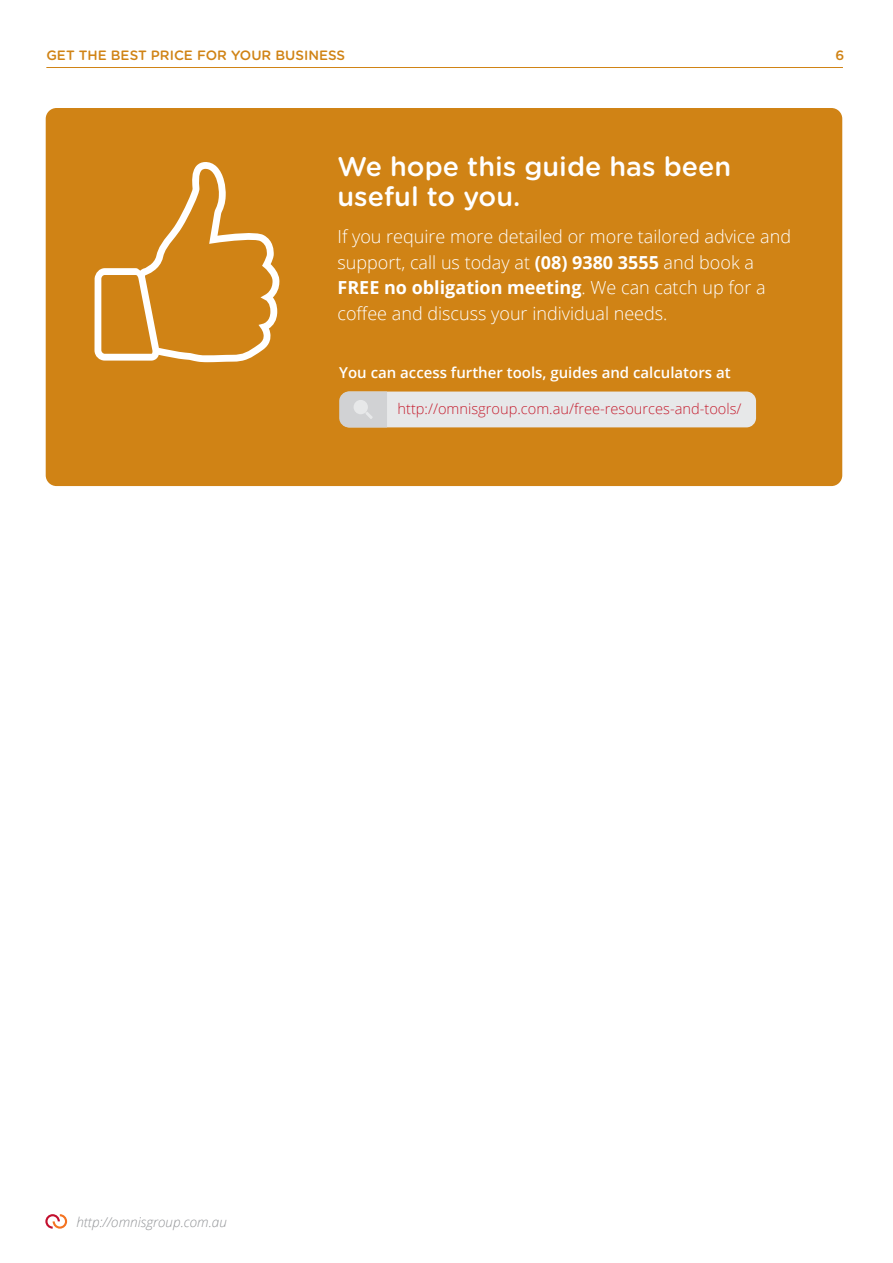
<style>
.page{position:relative;width:893px;height:1263px;background:#fff}
.page>*{position:absolute;margin:0;border:0;box-sizing:border-box;transform-origin:0 0}
.t1{font:500 27px/30px "Gotham Rounded";color:#fff}
.t2{font:300 18px/25.5px "Open Sans";color:#fff}
.t3{font:600 15px "Open Sans";color:#fff}
.t4{font:300 14.55px "Open Sans";color:#c52031}
.t5{font:500 13.5px "Gotham Rounded";color:#d08315}
.t6{font:italic 300 13.5px "Open Sans";color:#939598}
.s1{font-weight:700}
</style>
<div class="page">
<div style="left:46px;top:108px;width:796px;height:378px;background:#d08315;border-radius:11px"></div>
<svg style="left:95px;top:162px;width:185px;height:200px"></svg>
<div style="left:340px;top:392px;width:416px;height:35px;background:#e7e8e9;border-radius:10px"></div>
<svg style="left:339px;top:392px;width:48px;height:35px;background:#d3d2d1"></svg>
<svg style="left:45px;top:1214px;width:22px;height:15px"></svg>
<p class="t5" style="left:46px;top:45px;width:300px">GET THE BEST PRICE FOR YOUR BUSINESS</p>
<p class="t5" style="left:835px;top:45px;width:10px">6</p>
<h1 class="t1" style="left:338px;top:150px;width:395px">We hope this guide has been useful to you.</h1>
<p class="t2" style="left:338px;top:223px;width:455px">If you require more detailed or more tailored advice and support, call us today at <span class="s1">(08) 9380 3555</span> and book a <span class="s1">FREE no obligation meeting</span>. We can catch up for a coffee and discuss your individual needs.</p>
<p class="t3" style="left:339px;top:362px;width:393px">You can access further tools, guides and calculators at</p>
<p class="t4" style="left:397px;top:398px;width:346px">http://omnisgroup.com.au/free-resources-and-tools/</p>
<p class="t6" style="left:76px;top:1212px;width:152px">http://omnisgroup.com.au</p>
</div>
